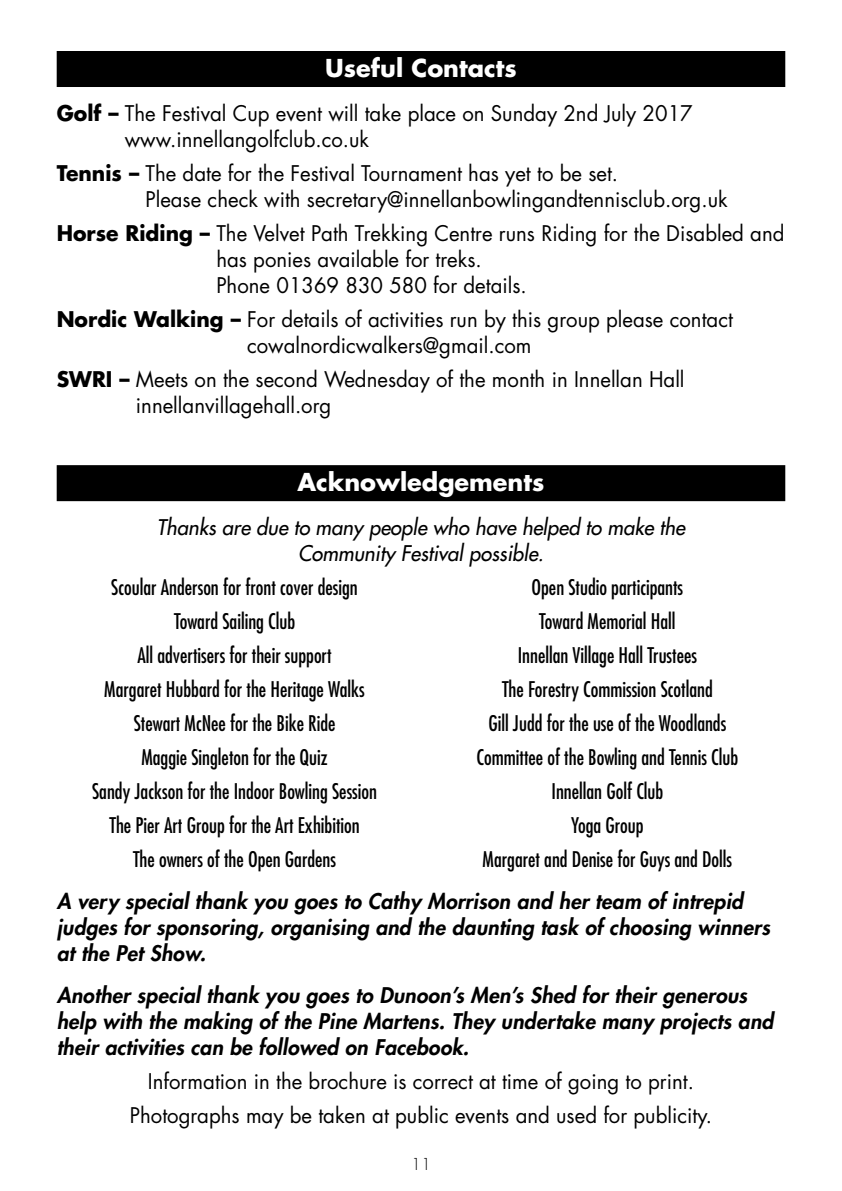
<style>
.page{position:relative;width:842px;height:1191px;background:#fff}
.page>*{position:absolute;margin:0;border:0;box-sizing:border-box;transform-origin:0 0}
.t1{font:700 24px "Futura Std";color:#fff}
.t2{font:21px/26px "Futura Std";color:#000}
.t3{font:condensed 21px/34px "Futura Std";color:#000;text-align:center}
.t4{font:italic 800 21px/26px "Futura Std";letter-spacing:.01em;color:#000}
.t5{font:italic 500 21px/26px "Futura Std";color:#000;text-align:center}
.t6{font:300 16px "Futura Std";color:#000}
.s1{font-weight:700}
</style>
<div class="page">
<div style="left:57px;top:51px;width:728px;height:36px;background:#000"></div>
<div style="left:57px;top:465px;width:728px;height:36px;background:#000"></div>
<p class="t1" style="left:325px;top:52px;width:193px">Useful Contacts</p>
<p class="t2" style="left:125px;top:100px;width:569px;text-indent:-68px"><span class="s1">Golf –</span> The Festival Cup event will take place on Sunday 2nd July 2017 www.innellangolfclub.co.uk</p>
<p class="t2" style="left:145px;top:160px;width:584px;text-indent:-89px"><span class="s1">Tennis –</span> The date for the Festival Tournament has yet to be set.<br>Please check with secretary@innellanbowlingandtennisclub.org.uk</p>
<p class="t2" style="left:216px;top:220px;width:570px;text-indent:-160px"><span class="s1">Horse Riding –</span> The Velvet Path Trekking Centre runs Riding for the Disabled and has ponies available for treks.<br>Phone 01369 830 580 for details.</p>
<p class="t2" style="left:57px;top:306px;width:678px;text-align:center"><span class="s1">Nordic Walking –</span> For details of activities run by this group please contact cowalnordicwalkers@gmail.com</p>
<p class="t2" style="left:136px;top:366px;width:550px;text-indent:-79px"><span class="s1">SWRI –</span> Meets on the second Wednesday of the month in Innellan Hall innellanvillagehall.org</p>
<p class="t1" style="left:298px;top:466px;width:248px">Acknowledgements</p>
<p class="t5" style="left:157px;top:514px;width:530px">Thanks are due to many people who have helped to make the<br>Community Festival possible.</p>
<p class="t3" style="left:92px;top:570px;width:287px">Scoular Anderson for front cover design Toward Sailing Club<br>All advertisers for their support<br>Margaret Hubbard for the Heritage Walks Stewart McNee for the Bike Ride<br>Maggie Singleton for the Quiz<br>Sandy Jackson for the Indoor Bowling Session The Pier Art Group for the Art Exhibition<br>The owners of the Open Gardens</p>
<p class="t3" style="left:477px;top:570px;width:263px">Open Studio participants<br>Toward Memorial Hall<br>Innellan Village Hall Trustees<br>The Forestry Commission Scotland<br>Gill Judd for the use of the Woodlands<br>Committee of the Bowling and Tennis Club<br>Innellan Golf Club<br>Yoga Group<br>Margaret and Denise for Guys and Dolls</p>
<p class="t4" style="left:57px;top:888px;width:715px">A very special thank you goes to Cathy Morrison and her team of intrepid judges for sponsoring, organising and the daunting task of choosing winners at the Pet Show.</p>
<p class="t4" style="left:57px;top:982px;width:718px">Another special thank you goes to Dunoon’s Men’s Shed for their generous help with the making of the Pine Martens. They undertake many projects and their activities can be followed on Facebook.</p>
<p class="t2" style="left:130px;top:1064px;width:584px;line-height:34px;text-align:center">Information in the brochure is correct at time of going to print.<br>Photographs may be taken at public events and used for publicity.</p>
<p class="t6" style="left:411px;top:1154px;width:21px">11</p>
</div>
